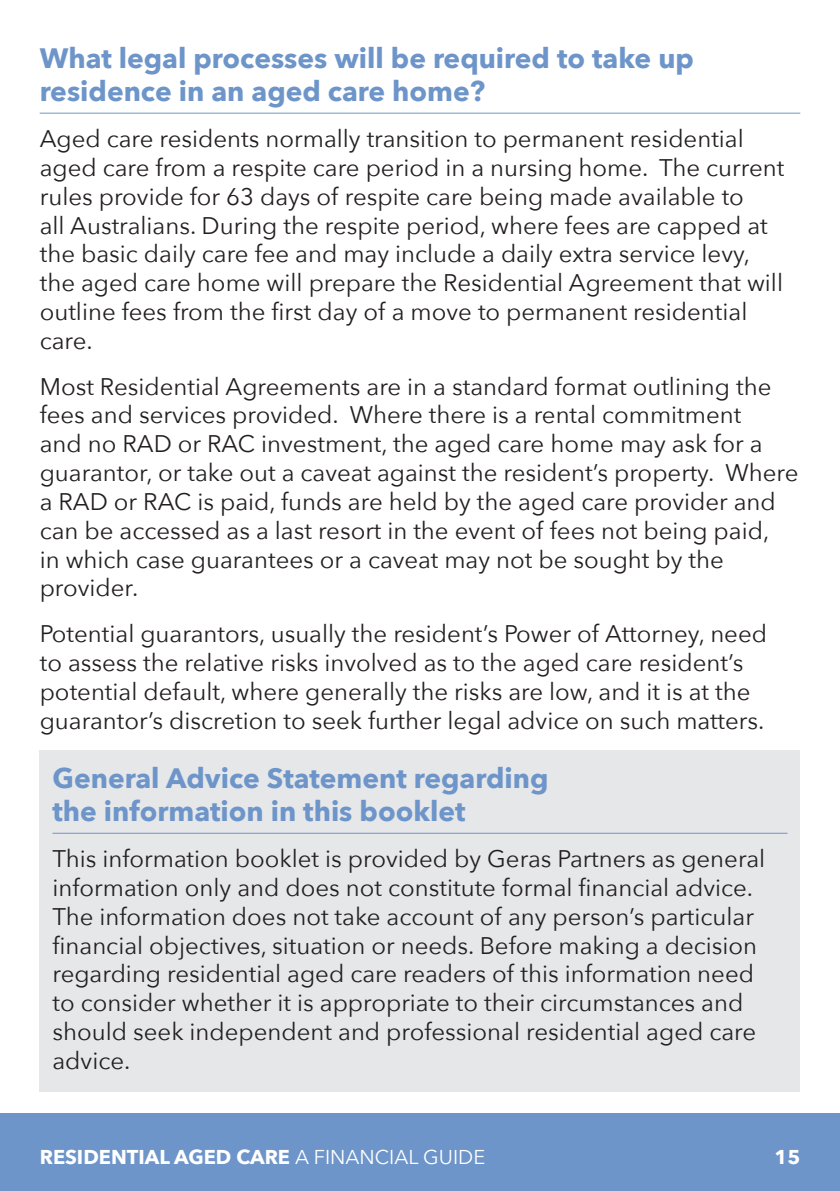
<style>
.page{position:relative;width:840px;height:1191px;background:#fff}
.page>*{position:absolute;margin:0;border:0;box-sizing:border-box;transform-origin:0 0}
.SUBHEAD{font:700 28px/33.6px "Avenir Next";color:#6d95c9}
.Body{font:24px/28.8px "Avenir Next";color:#231f20}
.t1{font:700 20px "Avenir Next";color:#fff}
.s1{font-weight:400}
</style>
<div class="page">
<div style="left:0;top:1113px;width:839px;height:78px;background:#6d95c9"></div>
<div style="left:40px;top:750px;width:759px;height:341px;background:#e6e7e9"></div>
<hr style="left:40px;top:113px;width:759px;height:1px;background:#6d95c9">
<hr style="left:52px;top:832px;width:735px;height:1px;background:#6d95c9">
<p class="SUBHEAD" style="left:40px;top:41px;width:655px">What legal processes will be required to take up residence in an aged care home?</p>
<p class="Body" style="left:40px;top:123px;width:745px">Aged care residents normally transition to permanent residential aged care from a respite care period in a nursing home. The current rules provide for 63 days of respite care being made available to<br>all Australians. During the respite period, where fees are capped at the basic daily care fee and may include a daily extra service levy, the aged care home will prepare the Residential Agreement that will outline fees from the first day of a move to permanent residential care.</p>
<p class="Body" style="left:40px;top:371px;width:759px">Most Residential Agreements are in a standard format outlining the fees and services provided. Where there is a rental commitment<br>and no RAD or RAC investment, the aged care home may ask for a guarantor, or take out a caveat against the resident’s property. Where a RAD or RAC is paid, funds are held by the aged care provider and can be accessed as a last resort in the event of fees not being paid,<br>in which case guarantees or a caveat may not be sought by the provider.</p>
<p class="Body" style="left:40px;top:618px;width:728px">Potential guarantors, usually the resident’s Power of Attorney, need to assess the relative risks involved as to the aged care resident’s potential default, where generally the risks are low, and it is at the guarantor’s discretion to seek further legal advice on such matters.</p>
<p class="SUBHEAD" style="left:52px;top:760px;width:497px">General Advice Statement regarding the information in this booklet</p>
<p class="Body" style="left:52px;top:843px;width:713px">This information booklet is provided by Geras Partners as general information only and does not constitute formal financial advice.<br>The information does not take account of any person’s particular financial objectives, situation or needs. Before making a decision regarding residential aged care readers of this information need to consider whether it is appropriate to their circumstances and should seek independent and professional residential aged care advice.</p>
<p class="t1" style="left:40px;top:1139px;width:447px">RESIDENTIAL AGED CARE <span class="s1">A FINANCIAL GUIDE</span></p>
<p class="t1" style="left:774px;top:1139px;width:27px">15</p>
</div>
